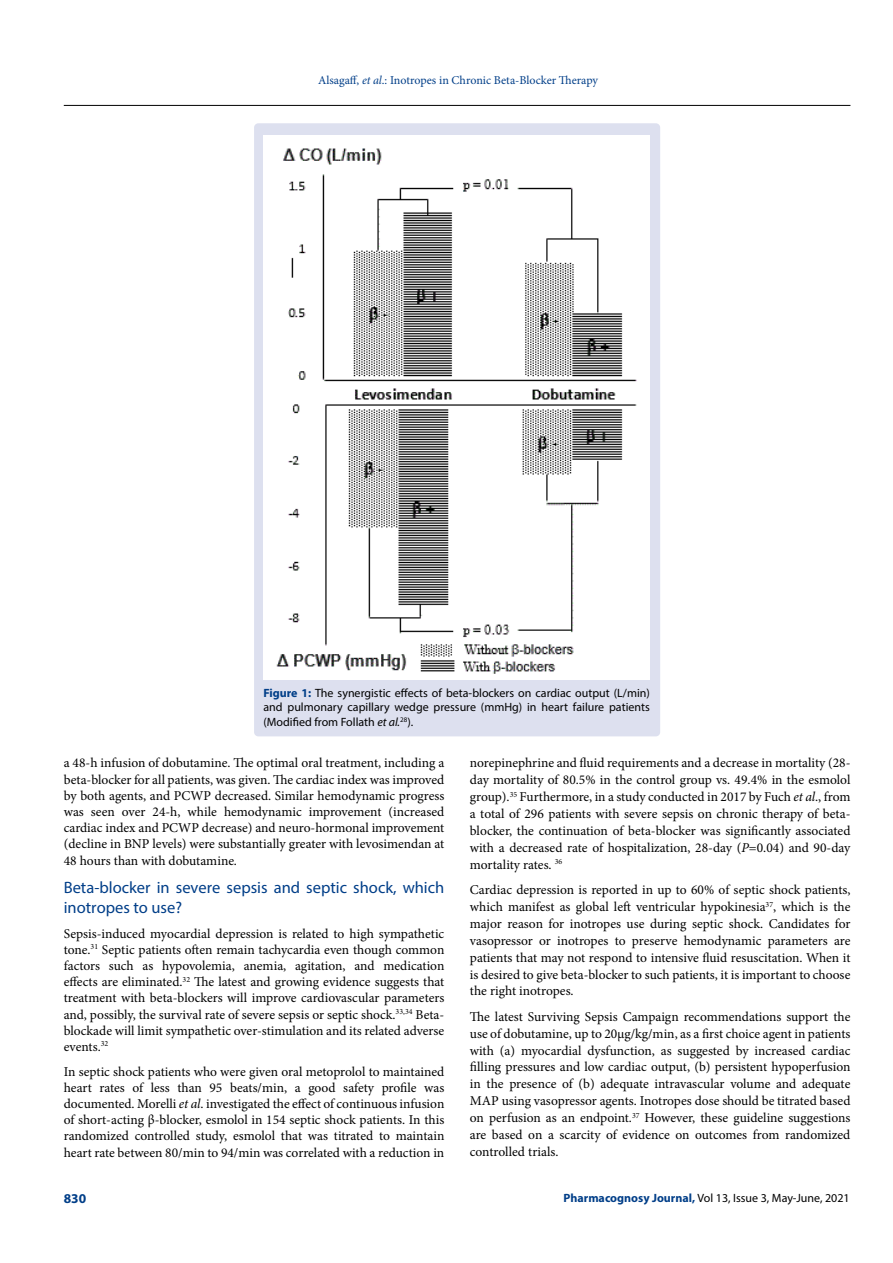
<style>
.page{position:relative;width:893px;height:1263px;background:#fff}
.page>*{position:absolute;margin:0;border:0;box-sizing:border-box;transform-origin:0 0}
.t1{font:16.5px/19.8px "Myriad Pro";color:#003e88}
.t2{font:13.5px/16.8px "Minion Pro";color:#000;text-align:justify}
.t3{font:700 13.5px "Myriad Pro";color:#003e88}
.t4{font:12px/14.4px "Myriad Pro";color:#000;text-align:justify}
.t5{font:12px "Minion Pro";color:#003e88}
.s1{font-style:italic}
.s2{font-weight:700;color:#003e88}
</style>
<div class="page">
<hr style="left:64px;top:105px;width:786px;height:1px;background:#000">
<div style="left:254px;top:123px;width:406px;height:613px;background:#dde0ef;border-radius:4px"></div>
<img style="left:263px;top:135px;width:387px;height:544px">
<p class="t5" style="left:318px;top:72px;width:281px">Alsagaff, <span class="s1">et al</span>.: Inotropes in Chronic Beta-Blocker Therapy</p>
<p class="t4" style="left:263px;top:685px;width:388px"><span class="s2">Figure 1:</span> The synergistic effects of beta-blockers on cardiac output (L/min) and pulmonary capillary wedge pressure (mmHg) in heart failure patients (Modified from Follath <span class="s1">et al.</span><sup>28</sup>).</p>
<p class="t2" style="left:64px;top:755px;width:382px;line-height:16.2px">a 48-h infusion of dobutamine. The optimal oral treatment, including a beta-blocker for all patients, was given. The cardiac index was improved by both agents, and PCWP decreased. Similar hemodynamic progress was seen over 24-h, while hemodynamic improvement (increased cardiac index and PCWP decrease) and neuro-hormonal improvement (decline in BNP levels) were substantially greater with levosimendan at 48 hours than with dobutamine.</p>
<p class="t1" style="left:64px;top:877px;width:382px">Beta-blocker in severe sepsis and septic shock, which inotropes to use?</p>
<p class="t2" style="left:64px;top:925px;width:382px;line-height:16.2px">Sepsis-induced myocardial depression is related to high sympathetic tone.<sup>31</sup> Septic patients often remain tachycardia even though common factors such as hypovolemia, anemia, agitation, and medication effects are eliminated.<sup>32</sup> The latest and growing evidence suggests that treatment with beta-blockers will improve cardiovascular parameters and, possibly, the survival rate of severe sepsis or septic shock.<sup>33,34</sup> Beta&shy;blockade will limit sympathetic over-stimulation and its related adverse events.<sup>32</sup></p>
<p class="t2" style="left:64px;top:1063px;width:382px;line-height:16.2px">In septic shock patients who were given oral metoprolol to maintained heart rates of less than 95 beats/min, a good safety profile was documented. Morelli <span class="s1">et al</span>. investigated the effect of continuous infusion of short-acting β-blocker, esmolol in 154 septic shock patients. In this randomized controlled study, esmolol that was titrated to maintain heart rate between 80/min to 94/min was correlated with a reduction in</p>
<p class="t2" style="left:470px;top:755px;width:382px">norepinephrine and fluid requirements and a decrease in mortality (28- day mortality of 80.5% in the control group vs. 49.4% in the esmolol group).<sup>35</sup> Furthermore, in a study conducted in 2017 by Fuch <span class="s1">et al</span>., from a total of 296 patients with severe sepsis on chronic therapy of beta&shy;blocker, the continuation of beta-blocker was significantly associated with a decreased rate of hospitalization, 28-day (<span class="s1">P</span>=0.04) and 90-day mortality rates. <sup>36</sup></p>
<p class="t2" style="left:470px;top:881px;width:382px">Cardiac depression is reported in up to 60% of septic shock patients, which manifest as global left ventricular hypokinesia<sup>37</sup>, which is the major reason for inotropes use during septic shock. Candidates for vasopressor or inotropes to preserve hemodynamic parameters are patients that may not respond to intensive fluid resuscitation. When it is desired to give beta-blocker to such patients, it is important to choose the right inotropes.</p>
<p class="t2" style="left:470px;top:1008px;width:382px">The latest Surviving Sepsis Campaign recommendations support the use of dobutamine, up to 20μg/kg/min, as a first choice agent in patients with (a) myocardial dysfunction, as suggested by increased cardiac filling pressures and low cardiac output, (b) persistent hypoperfusion in the presence of (b) adequate intravascular volume and adequate MAP using vasopressor agents. Inotropes dose should be titrated based on perfusion as an endpoint.<sup>37</sup> However, these guideline suggestions are based on a scarcity of evidence on outcomes from randomized controlled trials.</p>
<p class="t3" style="left:64px;top:1189px;width:24px">830</p>
<p class="t4" style="left:563px;top:1190px;width:288px"><span class="s2">Pharmacognosy Journal,</span> Vol 13, Issue 3, May-June, 2021</p>
</div>
